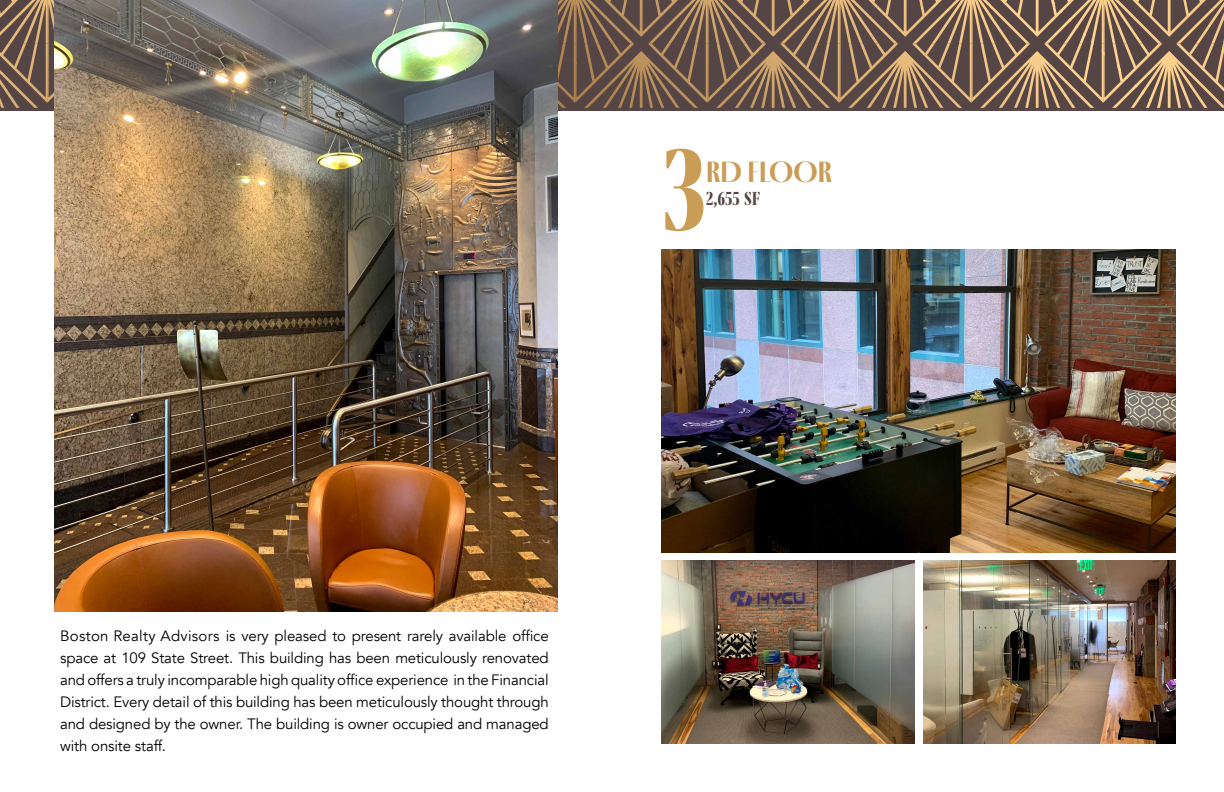
<style>
.page{position:relative;width:1224px;height:792px;background:#fff}
.page>*{position:absolute;margin:0;border:0;box-sizing:border-box;transform-origin:0 0}
.t1{font:700 118.2px "Fino";color:#c99d55}
.t2{font:700 30px "Fino Sans";color:#c99d55}
.t3{font:700 19.3px "Fino";color:#574545}
.t4{font:15px/22px "Avenir";letter-spacing:-.01em;color:#000;text-align:justify}
</style>
<div class="page">
<svg style="left:0;top:0;width:1224px;height:108px;background:#7c6453"></svg>
<img style="left:662px;top:249px;width:514px;height:304px">
<img style="left:923px;top:560px;width:253px;height:183px">
<img style="left:662px;top:560px;width:253px;height:183px">
<hr style="left:0;top:108px;width:1224px;height:2px;background:#574545">
<img style="left:54px;top:0;width:504px;height:612px">
<h1 class="t1" style="left:662px;top:120px;width:47px">3</h1>
<h2 class="t2" style="left:706px;top:154px;width:127px">RD FLOOR</h2>
<p class="t3" style="left:706px;top:187px;width:55px">2,655 SF</p>
<p class="t4" style="left:60px;top:626px;width:490px">Boston Realty Advisors is very pleased to present rarely available office space at 109 State Street. This building has been meticulously renovated and offers a truly incomparable high quality office experience in the Financial District. Every detail of this building has been meticulously thought through and designed by the owner. The building is owner occupied and managed with onsite staff.</p>
</div>
